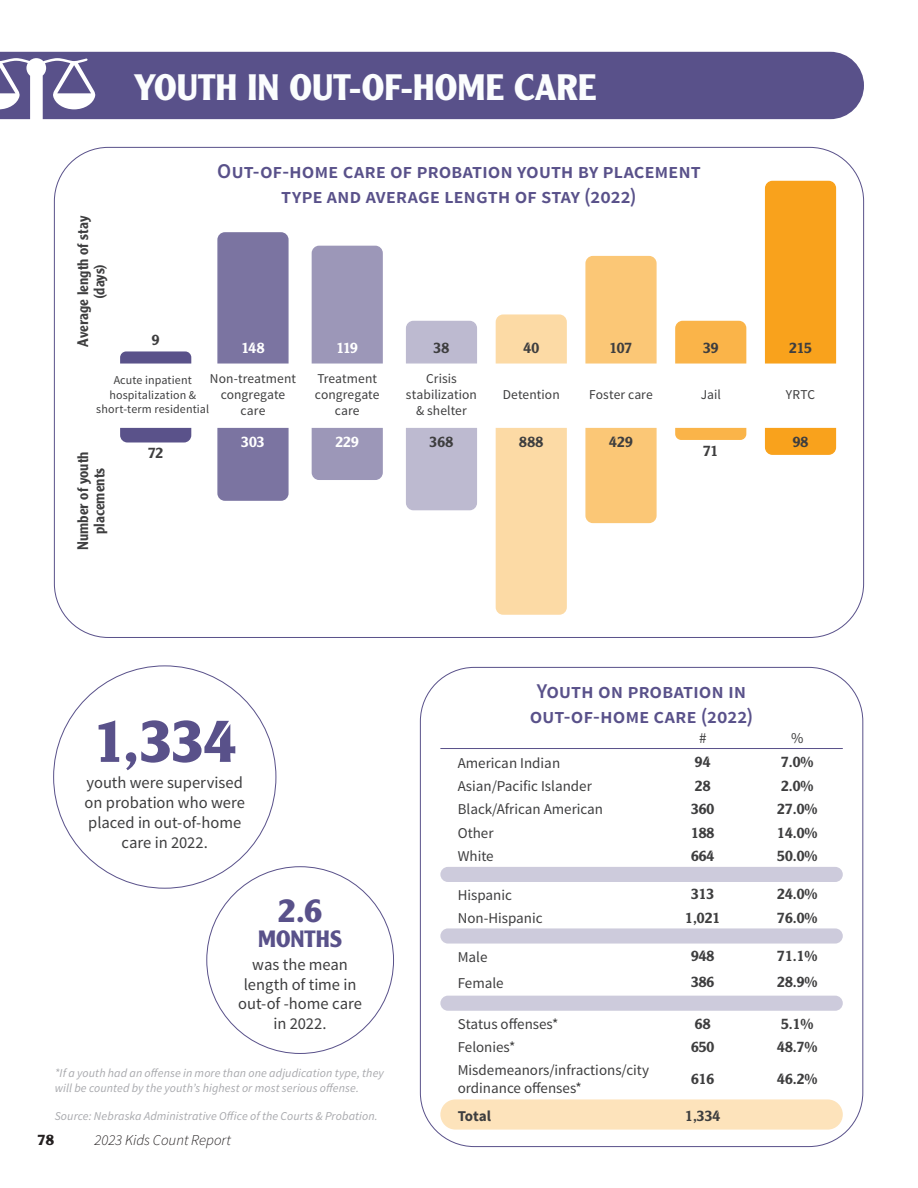
<style>
.page{position:relative;width:918px;height:1188px;background:#fff}
.page>*{position:absolute;margin:0;border:0;box-sizing:border-box;transform-origin:0 0}
.Large_Numbers{font:700 60px "Clearface Gothic LT Std";color:#59518a}
.t1{font:700 36px "Clearface Gothic LT Std";color:#fbfdfe}
.Medium_Numbers{font:700 33px "Clearface Gothic LT Std";color:#59518a}
.Medium_Numbers-2{font:700 23.1px "Clearface Gothic LT Std";letter-spacing:-.005em;color:#59518a}
.Graph_Titles{font:21px/25.2px "Source Sans Variable";letter-spacing:-.005em;color:#59518a;text-align:center}
.Body{font:16.5px/19.8px "Source Sans Pro";color:#3e3e3f;text-align:center}
.t2{font:15px/18px "Source Sans Pro";color:#3e3e3f}
.Table_Numbers{font:500 15px "Clearface Gothic LT Std";color:#3e3e3f}
.Body-2{font:500 15px/16.5px "Clearface Gothic LT Std";letter-spacing:.005em;color:#3e3e3f;text-align:center}
.t3{font:italic 300 15px "Source Sans Pro";color:#231f20}
.Body-3{font:500 15px "Clearface Gothic LT Std";color:#fff}
.t4{font:700 15px "Source Sans Pro";letter-spacing:-.005em;color:#3e3e3f}
.t5{font:700 15px "Clearface Gothic LT Std";color:#231f20}
.Body-4{font:13.5px/16.2px "Source Sans Pro";letter-spacing:.005em;color:#3e3e3f;text-align:center}
.Footnotes{font:italic 12px/14.4px "Source Sans Pro";letter-spacing:.01em;color:#a8a9ad}
.Body-5{font:12px/14.4px "Source Sans Pro";letter-spacing:.01em;color:#3e3e3f;text-align:center}
</style>
<div class="page">
<div style="left:440px;top:1099px;width:403px;height:31px;background:#fde3bb;border-radius:15px"></div>
<div style="left:0;top:52px;width:864px;height:67px;background:#59518a"></div>
<svg style="left:0;top:58px;width:96px;height:62px"></svg>
<svg style="left:120px;top:351px;width:72px;height:13px"></svg>
<svg style="left:120px;top:427px;width:72px;height:16px"></svg>
<div style="left:217px;top:232px;width:72px;height:132px;background:#7b74a1"></div>
<div style="left:217px;top:427px;width:72px;height:74px;background:#7b74a1"></div>
<div style="left:311px;top:245px;width:72px;height:119px;background:#9c97b8"></div>
<div style="left:311px;top:427px;width:72px;height:53px;background:#9c97b8"></div>
<div style="left:406px;top:320px;width:71px;height:44px;background:#bdbad0"></div>
<div style="left:406px;top:428px;width:71px;height:83px;background:#bdbad0"></div>
<svg style="left:495px;top:314px;width:72px;height:50px;background:#fcdba8"></svg>
<div style="left:495px;top:428px;width:72px;height:187px;background:#fcdaa5"></div>
<div style="left:585px;top:255px;width:72px;height:109px;background:#fbc776"></div>
<div style="left:585px;top:427px;width:72px;height:97px;background:#fbc776"></div>
<svg style="left:675px;top:320px;width:72px;height:44px;background:#fab751"></svg>
<svg style="left:675px;top:427px;width:72px;height:13px"></svg>
<div style="left:764px;top:180px;width:73px;height:184px;background:#f9a21c"></div>
<svg style="left:764px;top:427px;width:73px;height:28px;background:#f9a82c"></svg>
<div style="left:440px;top:867px;width:403px;height:15px;background:#cdcbdc;border-radius:8px"></div>
<div style="left:440px;top:928px;width:403px;height:16px;background:#cdcbdc;border-radius:8px"></div>
<div style="left:440px;top:996px;width:403px;height:15px;background:#cdcbdc;border-radius:8px"></div>
<hr style="left:440px;top:748px;width:403px;height:1px;background:#59518a">
<p class="t1" style="left:134px;top:66px;width:464px">YOUTH IN OUT-OF-HOME CARE</p>
<p class="Body-2" style="left:74px;top:347px;width:132px;rotate:-90deg">Average length of stay</p>
<p class="Body-2" style="left:91px;top:299px;width:37px;rotate:-90deg">(days)</p>
<p class="Body-2" style="left:152px;top:332px;width:9px">9</p>
<p class="Graph_Titles" style="left:217px;top:159px;width:485px">Out-of-home care of probation youth by placement type and average length of stay (2022)</p>
<p class="Body-3" style="left:241px;top:339px;width:25px">148</p>
<p class="Body-3" style="left:336px;top:339px;width:23px">119</p>
<p class="Body-2" style="left:434px;top:340px;width:17px">38</p>
<p class="Body-2" style="left:523px;top:340px;width:17px">40</p>
<p class="Body-2" style="left:610px;top:340px;width:24px">107</p>
<p class="Body-2" style="left:703px;top:340px;width:17px">39</p>
<p class="Body-2" style="left:789px;top:340px;width:24px">215</p>
<p class="Body-5" style="left:96px;top:373px;width:114px">Acute inpatient hospitalization &amp; short-term residential</p>
<p class="Body-4" style="left:210px;top:371px;width:88px">Non-treatment congregate care</p>
<p class="Body-4" style="left:315px;top:371px;width:66px">Treatment congregate care</p>
<p class="Body-4" style="left:406px;top:371px;width:73px">Crisis stabilization &amp; shelter</p>
<p class="Body-4" style="left:503px;top:387px;width:58px">Detention</p>
<p class="Body-4" style="left:589px;top:387px;width:65px">Foster care</p>
<p class="Body-4" style="left:701px;top:387px;width:22px">Jail</p>
<p class="Body-4" style="left:786px;top:387px;width:31px">YRTC</p>
<p class="Body-2" style="left:74px;top:550px;width:100px;rotate:-90deg">Number of youth placements</p>
<p class="Body-2" style="left:148px;top:444px;width:17px">72</p>
<p class="Body-3" style="left:241px;top:433px;width:25px">303</p>
<p class="Body-3" style="left:335px;top:433px;width:25px">229</p>
<p class="Body-2" style="left:430px;top:433px;width:25px">368</p>
<p class="Body-2" style="left:519px;top:433px;width:26px">888</p>
<p class="Body-2" style="left:609px;top:433px;width:25px">429</p>
<p class="Body-2" style="left:703px;top:442px;width:17px">71</p>
<p class="Body-2" style="left:793px;top:433px;width:17px">98</p>
<p class="Large_Numbers" style="left:93px;top:706px;width:145px">1,334</p>
<p class="Body" style="left:85px;top:773px;width:162px">youth were supervised on probation who were placed in out-of-home care in 2022.</p>
<p class="Medium_Numbers" style="left:278px;top:891px;width:46px">2.6</p>
<p class="Medium_Numbers-2" style="left:258px;top:925px;width:85px">MONTHS</p>
<p class="Body" style="left:238px;top:955px;width:125px">was the mean length of time in out-of -home care in 2022.</p>
<p class="Footnotes" style="left:55px;top:1066px;width:331px">*If a youth had an offense in more than one adjudication type, they will be counted by the youth’s highest or most serious offense.</p>
<p class="Footnotes" style="left:55px;top:1109px;width:325px">Source: Nebraska Administrative Office of the Courts &amp; Probation.</p>
<p class="t5" style="left:37px;top:1131px;width:18px">78</p>
<p class="t3" style="left:94px;top:1131px;width:138px">2023 Kids Count Report</p>
<p class="Graph_Titles" style="left:530px;top:678px;width:225px">Youth on probation in out-of-home care (2022)</p>
<p class="t2" style="left:699px;top:730px;width:9px">#</p>
<p class="t2" style="left:791px;top:730px;width:14px">%</p>
<p class="t2" style="left:458px;top:754px;width:104px">American Indian</p>
<p class="Table_Numbers" style="left:695px;top:753px;width:17px">94</p>
<p class="Table_Numbers" style="left:781px;top:753px;width:34px">7.0%</p>
<p class="t2" style="left:458px;top:777px;width:136px">Asian/Pacific Islander</p>
<p class="Table_Numbers" style="left:695px;top:776px;width:17px">28</p>
<p class="Table_Numbers" style="left:781px;top:776px;width:34px">2.0%</p>
<p class="t2" style="left:458px;top:801px;width:147px">Black/African American</p>
<p class="Table_Numbers" style="left:691px;top:799px;width:25px">360</p>
<p class="Table_Numbers" style="left:777px;top:799px;width:42px">27.0%</p>
<p class="t2" style="left:458px;top:824px;width:37px">Other</p>
<p class="Table_Numbers" style="left:691px;top:823px;width:25px">188</p>
<p class="Table_Numbers" style="left:777px;top:823px;width:42px">14.0%</p>
<p class="t2" style="left:458px;top:847px;width:37px">White</p>
<p class="Table_Numbers" style="left:691px;top:846px;width:25px">664</p>
<p class="Table_Numbers" style="left:777px;top:846px;width:42px">50.0%</p>
<p class="t2" style="left:458px;top:886px;width:56px">Hispanic</p>
<p class="Table_Numbers" style="left:691px;top:885px;width:25px">313</p>
<p class="Table_Numbers" style="left:777px;top:885px;width:42px">24.0%</p>
<p class="t2" style="left:458px;top:909px;width:86px">Non-Hispanic</p>
<p class="Table_Numbers" style="left:685px;top:908px;width:36px">1,021</p>
<p class="Table_Numbers" style="left:777px;top:908px;width:42px">76.0%</p>
<p class="t2" style="left:458px;top:948px;width:31px">Male</p>
<p class="Table_Numbers" style="left:691px;top:947px;width:25px">948</p>
<p class="Table_Numbers" style="left:777px;top:947px;width:42px">71.1%</p>
<p class="t2" style="left:458px;top:974px;width:47px">Female</p>
<p class="Table_Numbers" style="left:691px;top:973px;width:25px">386</p>
<p class="Table_Numbers" style="left:777px;top:973px;width:42px">28.9%</p>
<p class="t2" style="left:458px;top:1015px;width:102px">Status offenses*</p>
<p class="Table_Numbers" style="left:695px;top:1014px;width:17px">68</p>
<p class="Table_Numbers" style="left:781px;top:1014px;width:34px">5.1%</p>
<p class="t2" style="left:458px;top:1038px;width:59px">Felonies*</p>
<p class="Table_Numbers" style="left:691px;top:1037px;width:25px">650</p>
<p class="Table_Numbers" style="left:777px;top:1037px;width:42px">48.7%</p>
<p class="t2" style="left:458px;top:1062px;width:193px">Misdemeanors/infractions/city ordinance offenses*</p>
<p class="Table_Numbers" style="left:691px;top:1070px;width:25px">616</p>
<p class="Table_Numbers" style="left:777px;top:1070px;width:42px">46.2%</p>
<p class="t4" style="left:458px;top:1106px;width:35px">Total</p>
<p class="Table_Numbers" style="left:685px;top:1106px;width:36px">1,334</p>
</div>
